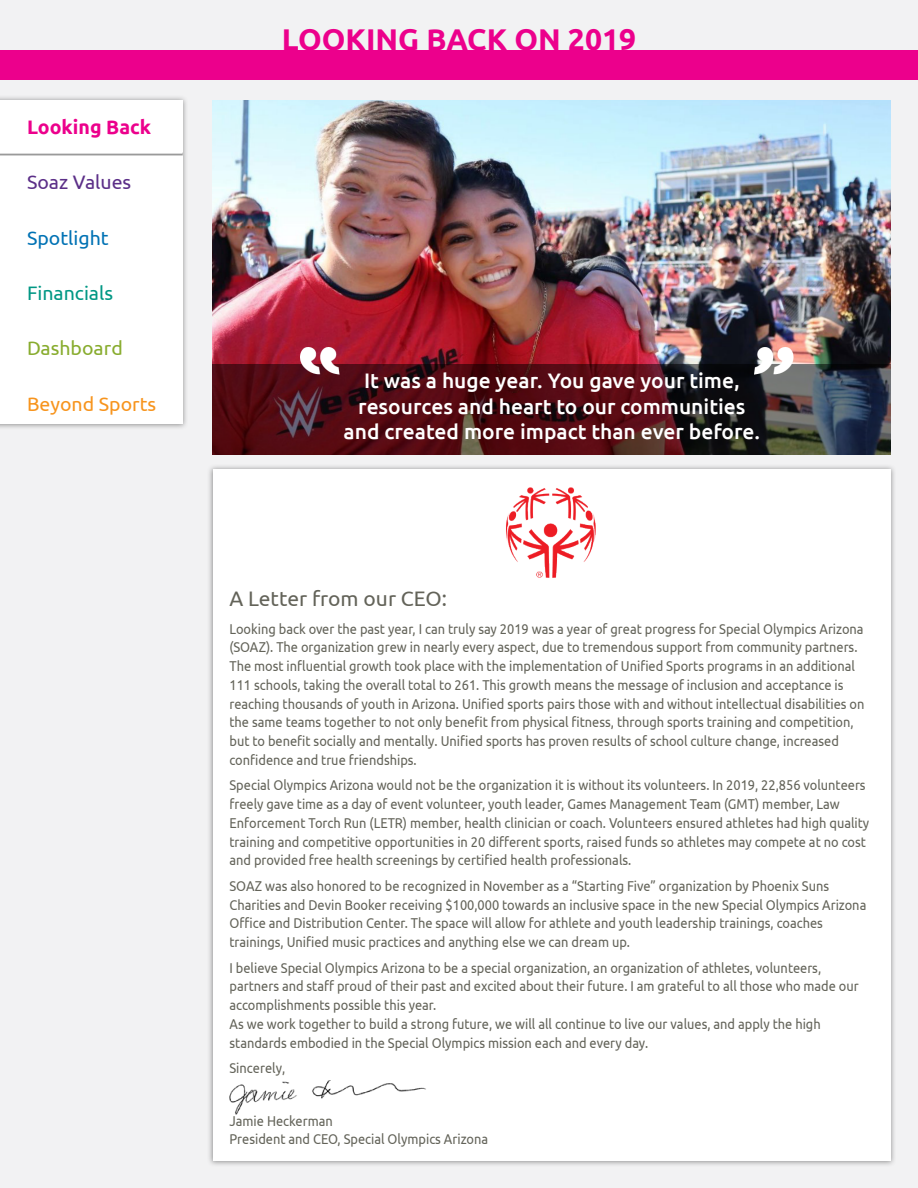
<style>
.page{position:relative;width:918px;height:1188px;background:#f2f2f3}
.page>*{position:absolute;margin:0;border:0;box-sizing:border-box;transform-origin:0 0}
.t1{font:700 30px "Ubuntu";color:#ec008c}
.t2{font:500 21px/25.2px "Ubuntu";color:#fff;text-align:center}
.t3{font:21px "Ubuntu";color:#636359}
.t4{font:19.5px "Ubuntu";color:#f7941d}
.t5{font:700 19.5px "Ubuntu";color:#ec008c}
.t6{font:19.5px "Ubuntu";color:#5c2f88}
.t7{font:19.5px "Ubuntu";color:#009784}
.t8{font:19.5px "Ubuntu";color:#0072b4}
.t9{font:19.5px "Ubuntu";color:#88ac2e}
.t10{font:14.25px/18.8px "Ubuntu";color:#636359;scale:.9 1}
</style>
<div class="page">
<div style="left:207px;top:464px;width:689px;height:703px;background:#707070;opacity:.75"></div>
<div style="left:213px;top:470px;width:677px;height:691px;background:#fff"></div>
<div style="left:0;top:50px;width:918px;height:30px;background:#ec008c"></div>
<div style="left:0;top:95px;width:188px;height:335px;background:#707070;opacity:.75"></div>
<div style="left:0;top:100px;width:182px;height:324px;background:#fff"></div>
<hr style="left:0;top:152px;width:183px;height:4px;background:#707070;opacity:.75">
<hr style="left:0;top:151px;width:182px;height:3px;background:#fff">
<img style="left:213px;top:100px;width:678px;height:265px">
<img style="left:213px;top:365px;width:678px;height:90px">
<img style="left:229px;top:1081px;width:197px;height:34px">
<img style="left:300px;top:348px;width:40px;height:27px">
<img style="left:755px;top:348px;width:39px;height:27px">
<img style="left:506px;top:487px;width:90px;height:91px">
<h3 class="t5" style="left:27px;top:115px;width:126px">Looking Back</h3>
<h3 class="t6" style="left:27px;top:171px;width:106px">Soaz Values</h3>
<h3 class="t8" style="left:27px;top:226px;width:83px">Spotlight</h3>
<h3 class="t7" style="left:27px;top:281px;width:88px">Financials</h3>
<h3 class="t9" style="left:27px;top:337px;width:97px">Dashboard</h3>
<h3 class="t4" style="left:27px;top:392px;width:131px">Beyond Sports</h3>
<h1 class="t1" style="left:282px;top:21px;width:356px">LOOKING BACK ON 2019</h1>
<h2 class="t2" style="left:344px;top:368px;width:418px">It was a huge year. You gave your time, resources and heart to our communities and created more impact than ever before.</h2>
<h2 class="t3" style="left:230px;top:586px;width:219px">A Letter from our CEO:</h2>
<p class="t10" style="left:230px;top:619px;width:707px">Looking back over the past year, I can truly say 2019 was a year of great progress for Special Olympics Arizona (SOAZ). The organization grew in nearly every aspect, due to tremendous support from community partners.<br>The most influential growth took place with the implementation of Unified Sports programs in an additional 111 schools, taking the overall total to 261. This growth means the message of inclusion and acceptance is reaching thousands of youth in Arizona. Unified sports pairs those with and without intellectual disabilities on the same teams together to not only benefit from physical fitness, through sports training and competition, but to benefit socially and mentally. Unified sports has proven results of school culture change, increased confidence and true friendships.</p>
<p class="t10" style="left:230px;top:776px;width:712px">Special Olympics Arizona would not be the organization it is without its volunteers. In 2019, 22,856 volunteers freely gave time as a day of event volunteer, youth leader, Games Management Team (GMT) member, Law Enforcement Torch Run (LETR) member, health clinician or coach. Volunteers ensured athletes had high quality training and competitive opportunities in 20 different sports, raised funds so athletes may compete at no cost and provided free health screenings by certified health professionals.</p>
<p class="t10" style="left:230px;top:876px;width:709px">SOAZ was also honored to be recognized in November as a “Starting Five” organization by Phoenix Suns Charities and Devin Booker receiving $100,000 towards an inclusive space in the new Special Olympics Arizona Office and Distribution Center. The space will allow for athlete and youth leadership trainings, coaches trainings, Unified music practices and anything else we can dream up.</p>
<p class="t10" style="left:230px;top:958px;width:701px">I believe Special Olympics Arizona to be a special organization, an organization of athletes, volunteers, partners and staff proud of their past and excited about their future. I am grateful to all those who made our accomplishments possible this year.<br>As we work together to build a strong future, we will all continue to live our values, and apply the high standards embodied in the Special Olympics mission each and every day.</p>
<p class="t10" style="left:230px;top:1058px;width:63px">Sincerely,</p>
<p class="t10" style="left:230px;top:1111px;width:289px">Jamie Heckerman<br>President and CEO, Special Olympics Arizona</p>
</div>
